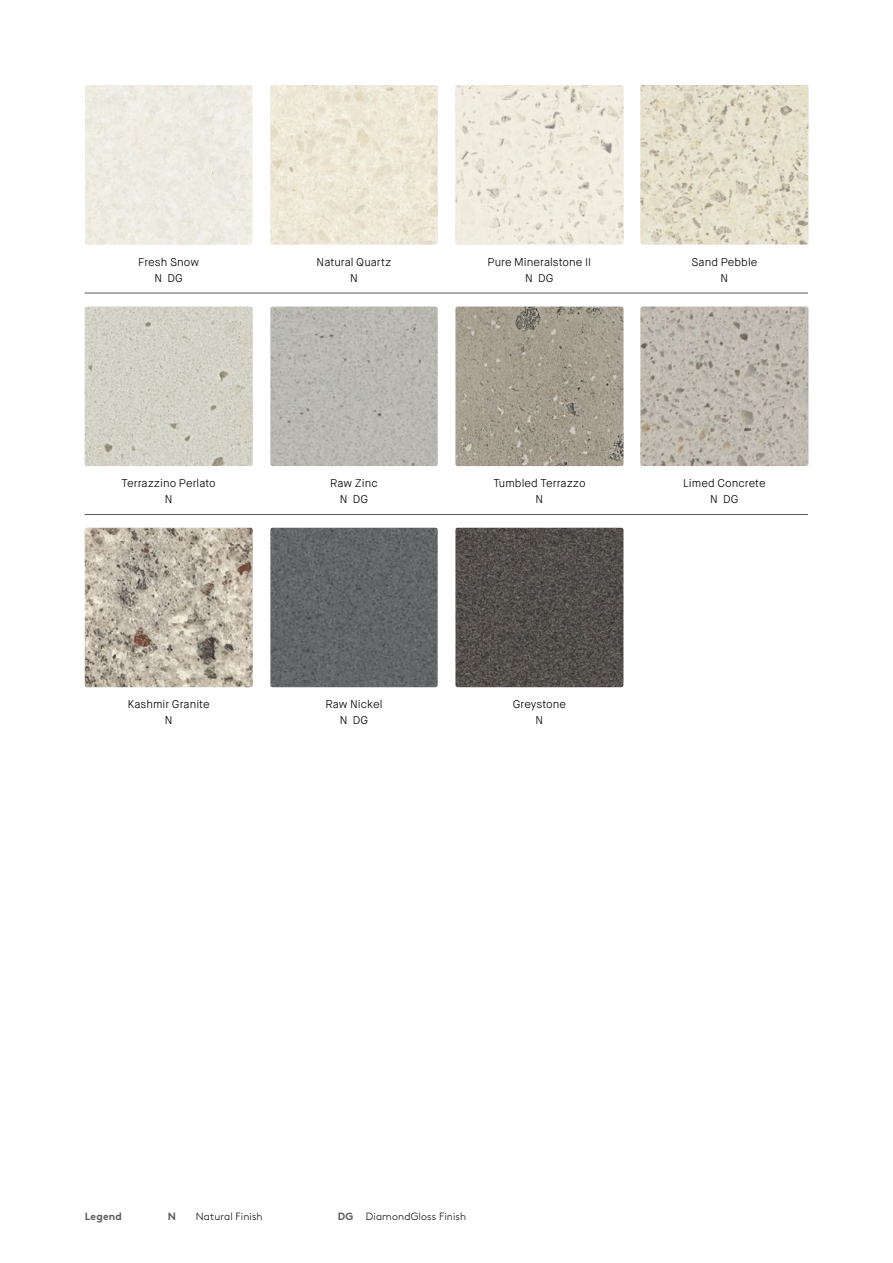
<style>
.page{position:relative;width:893px;height:1263px;background:#fff}
.page>*{position:absolute;margin:0;border:0;box-sizing:border-box;transform-origin:0 0}
.t1{font:300 11.25px/15.8px "Maison Neue";letter-spacing:.005em;color:#000;text-align:center}
.t2{font:300 10.5px "Brown Std";letter-spacing:.015em;color:#000}
.t3{font:700 10.5px "Brown Std";letter-spacing:.015em;color:#58595b}
.s1{font-weight:700;color:#58595b}
</style>
<div class="page">
<hr style="left:85px;top:293px;width:723px;height:1px;background:#58595b">
<hr style="left:85px;top:514px;width:723px;height:1px;background:#58595b">
<img style="left:270px;top:528px;width:168px;height:159px">
<img style="left:270px;top:307px;width:168px;height:159px">
<img style="left:640px;top:85px;width:168px;height:159px">
<img style="left:85px;top:307px;width:168px;height:159px">
<img style="left:455px;top:528px;width:168px;height:159px">
<img style="left:85px;top:528px;width:168px;height:159px">
<img style="left:455px;top:307px;width:168px;height:159px">
<img style="left:270px;top:85px;width:168px;height:159px">
<img style="left:455px;top:85px;width:168px;height:159px">
<img style="left:640px;top:307px;width:168px;height:159px">
<p class="t1" style="left:138px;top:254px;width:62px">Fresh Snow<br>N DG</p>
<p class="t1" style="left:317px;top:254px;width:76px">Natural Quartz<br>N</p>
<p class="t1" style="left:488px;top:254px;width:105px">Pure Mineralstone II<br>N DG</p>
<p class="t1" style="left:691px;top:254px;width:68px">Sand Pebble<br>N</p>
<p class="t1" style="left:122px;top:475px;width:96px">Terrazzino Perlato<br>N</p>
<p class="t1" style="left:330px;top:475px;width:49px">Raw Zinc<br>N DG</p>
<p class="t1" style="left:493px;top:475px;width:94px">Tumbled Terrazzo<br>N</p>
<p class="t1" style="left:683px;top:475px;width:84px">Limed Concrete<br>N DG</p>
<p class="t1" style="left:128px;top:696px;width:83px">Kashmir Granite<br>N</p>
<p class="t1" style="left:326px;top:696px;width:58px">Raw Nickel<br>N DG</p>
<p class="t1" style="left:513px;top:696px;width:55px">Greystone<br>N</p>
<p class="t3" style="left:85px;top:1210px;width:39px">Legend</p>
<p class="t3" style="left:168px;top:1210px;width:10px">N</p>
<p class="t2" style="left:196px;top:1210px;width:68px">Natural Finish</p>
<p class="t2" style="left:338px;top:1210px;width:130px"><span class="s1">DG</span> DiamondGloss Finish</p>
</div>
